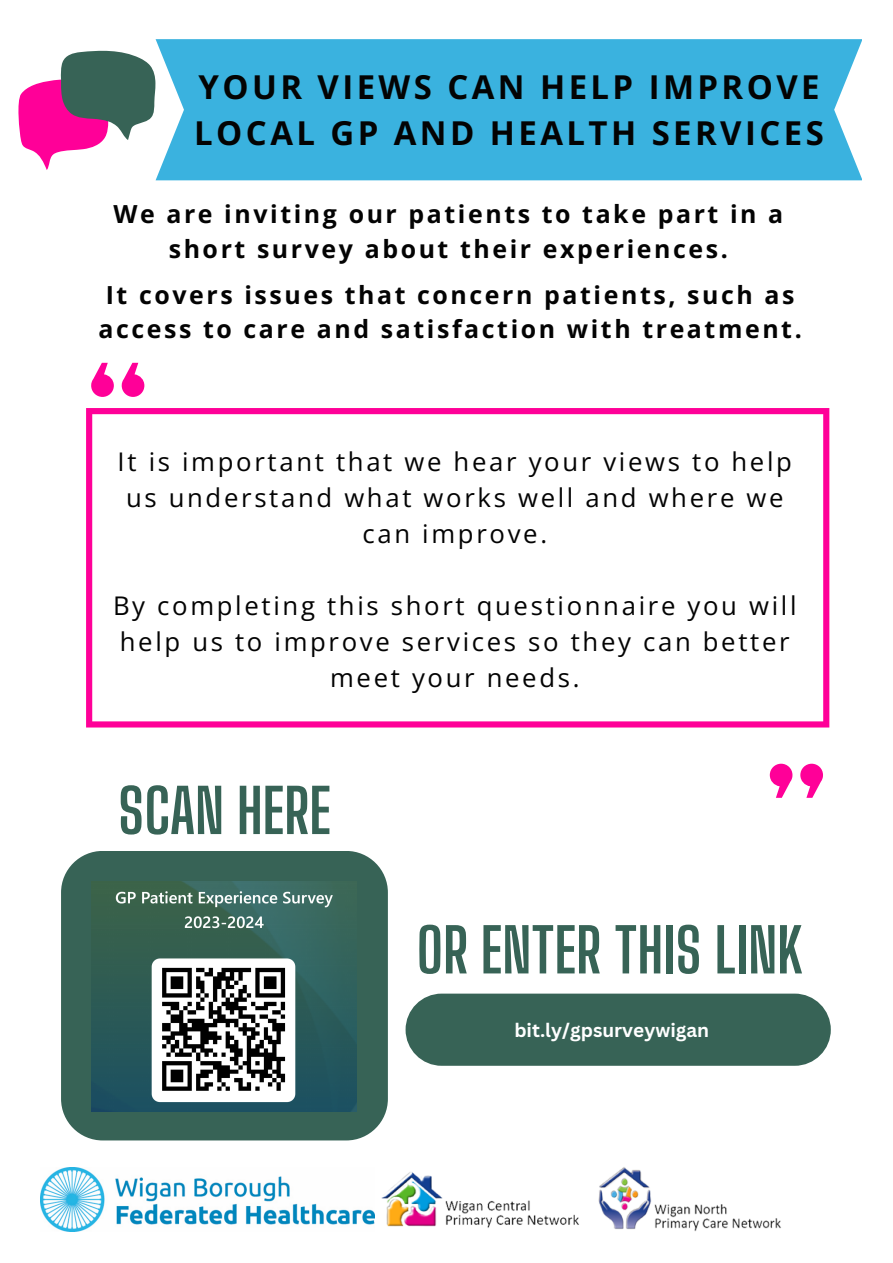
<style>
.page{position:relative;width:893px;height:1263px;background:#fff}
.page>*{position:absolute;margin:0;border:0;box-sizing:border-box;transform-origin:0 0}
.t1{font:700 60.38px "Big Shoulders Display";color:#376356}
.t2{font:700 32.92px/45.6px "Open Sans";letter-spacing:.105em;color:#030303}
.t3{font:25.72px/36px "Open Sans";letter-spacing:.105em;color:#030303;text-align:center}
.t4{font:700 24.9px/34.3px "Open Sans";letter-spacing:.105em;color:#030303;text-align:center}
.t5{font:700 18.98px "Canva Sans";color:#fff}
</style>
<div class="page">
<div style="left:61px;top:851px;width:327px;height:289px;background:#376356;border-radius:42px"></div>
<img style="left:92px;top:882px;width:265px;height:229px">
<div style="left:405px;top:993px;width:425px;height:73px;background:#376356;border-radius:36px"></div>
<div style="left:156px;top:39px;width:706px;height:141px;background:#3ab2df"></div>
<img style="left:374px;top:1167px;width:407px;height:64px">
<img style="left:41px;top:1167px;width:333px;height:64px">
<svg style="left:18px;top:50px;width:137px;height:120px"></svg>
<svg style="left:86px;top:363px;width:743px;height:434px"></svg>
<h4 class="t2" style="left:194px;top:64px;width:631px">YOUR VIEWS CAN HELP IMPROVE<br>LOCAL GP AND HEALTH SERVICES</h4>
<h1 class="t4" style="left:113px;top:196px;width:671px">We are inviting our patients to take part in a short survey about their experiences.</h1>
<p class="t4" style="left:98px;top:277px;width:705px;text-align:left">It covers issues that concern patients, such as access to care and satisfaction with treatment.</p>
<p class="t3" style="left:118px;top:443px;width:676px">It is important that we hear your views to help us understand what works well and where we can improve.</p>
<h1 class="t3" style="left:113px;top:587px;width:685px">By completing this short questionnaire you will help us to improve services so they can better meet your needs.</h1>
<h2 class="t1" style="left:118px;top:775px;width:215px">SCAN HERE</h2>
<h3 class="t1" style="left:416px;top:914px;width:388px">OR ENTER THIS LINK</h3>
<h3 class="t5" style="left:514px;top:1017px;width:196px">bit.ly/gpsurveywigan</h3>
</div>
